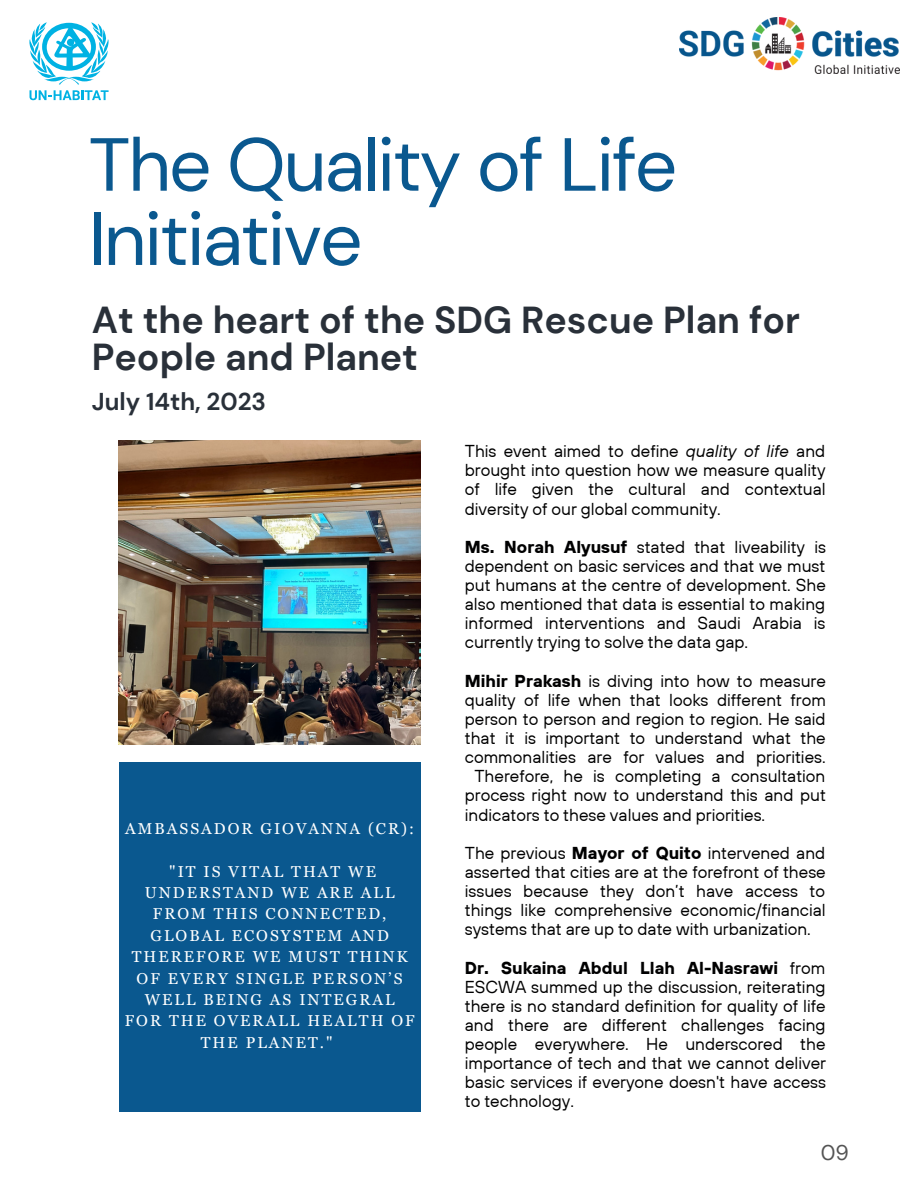
<style>
.page{position:relative;width:918px;height:1188px;background:#fff}
.page>*{position:absolute;margin:0;border:0;box-sizing:border-box;transform-origin:0 0}
.t1{font:75px/74.2px "DM Sans";letter-spacing:-.03em;color:#0a588f}
.t2{font:700 37.5px/37.2px "DM Sans";color:#293039}
.t3{font:700 24.3px "DM Sans";color:#293039}
.t4{font:21.3px "DM Sans";color:#545454}
.t5{font:17.25px/19.2px "TT Hoves";color:#000001;text-align:justify}
.t6{font:15.75px/21.3px "Georgia Pro";letter-spacing:.13em;color:#fff;text-align:center}
.s1{font-style:italic}
.s2{font-weight:700}
</style>
<div class="page">
<img style="left:119px;top:441px;width:301px;height:304px">
<div style="left:119px;top:762px;width:302px;height:349px;background:#0a588f"></div>
<img style="left:679px;top:18px;width:221px;height:56px">
<svg style="left:29px;top:22px;width:80px;height:78px"></svg>
<p class="t1" style="left:88px;top:128px;width:590px">The Quality of Life<br>Initiative</p>
<p class="t2" style="left:92px;top:302px;width:710px">At the heart of the SDG Rescue Plan for<br>People and Planet</p>
<p class="t3" style="left:92px;top:386px;width:176px">July 14th, 2023</p>
<p class="t6" style="left:125px;top:818px;width:290px">AMBASSADOR GIOVANNA (CR):</p>
<p class="t6" style="left:125px;top:861px;width:291px">"IT IS VITAL THAT WE<br>UNDERSTAND WE ARE ALL<br>FROM THIS CONNECTED,<br>GLOBAL ECOSYSTEM AND<br>THEREFORE WE MUST THINK<br>OF EVERY SINGLE PERSON’S<br>WELL BEING AS INTEGRAL<br>FOR THE OVERALL HEALTH OF<br>THE PLANET."</p>
<p class="t5" style="left:465px;top:441px;width:362px">This event aimed to define <span class="s1">quality of life</span> and brought into question how we measure quality of life given the cultural and contextual diversity of our global community.</p>
<p class="t5" style="left:465px;top:537px;width:363px"><span class="s2">Ms. Norah Alyusuf</span> stated that liveability is dependent on basic services and that we must put humans at the centre of development. She also mentioned that data is essential to making informed interventions and Saudi Arabia is currently trying to solve the data gap.</p>
<p class="t5" style="left:465px;top:671px;width:363px"><span class="s2">Mihir Prakash</span> is diving into how to measure</p>
<p class="t5" style="left:465px;top:690px;width:363px">quality of life when that looks different from</p>
<p class="t5" style="left:465px;top:709px;width:362px">person to person and region to region. He said</p>
<p class="t5" style="left:465px;top:728px;width:362px">that it is important to understand what the</p>
<p class="t5" style="left:465px;top:747px;width:362px">commonalities are for values and priorities.</p>
<p class="t5" style="left:474px;top:766px;width:353px">Therefore, he is completing a consultation</p>
<p class="t5" style="left:465px;top:785px;width:363px">process right now to understand this and put</p>
<p class="t5" style="left:465px;top:805px;width:302px">indicators to these values and priorities.</p>
<p class="t5" style="left:465px;top:843px;width:362px">The previous <span class="s2">Mayor of Quito</span> intervened and asserted that cities are at the forefront of these issues because they don’t have access to things like comprehensive economic/financial systems that are up to date with urbanization.</p>
<p class="t5" style="left:465px;top:958px;width:363px"><span class="s2">Dr. Sukaina Abdul Llah Al-Nasrawi</span> from ESCWA summed up the discussion, reiterating there is no standard definition for quality of life and there are different challenges facing people everywhere. He underscored the importance of tech and that we cannot deliver basic services if everyone doesn't have access to technology.</p>
<p class="t4" style="left:821px;top:1139px;width:30px">09</p>
</div>
